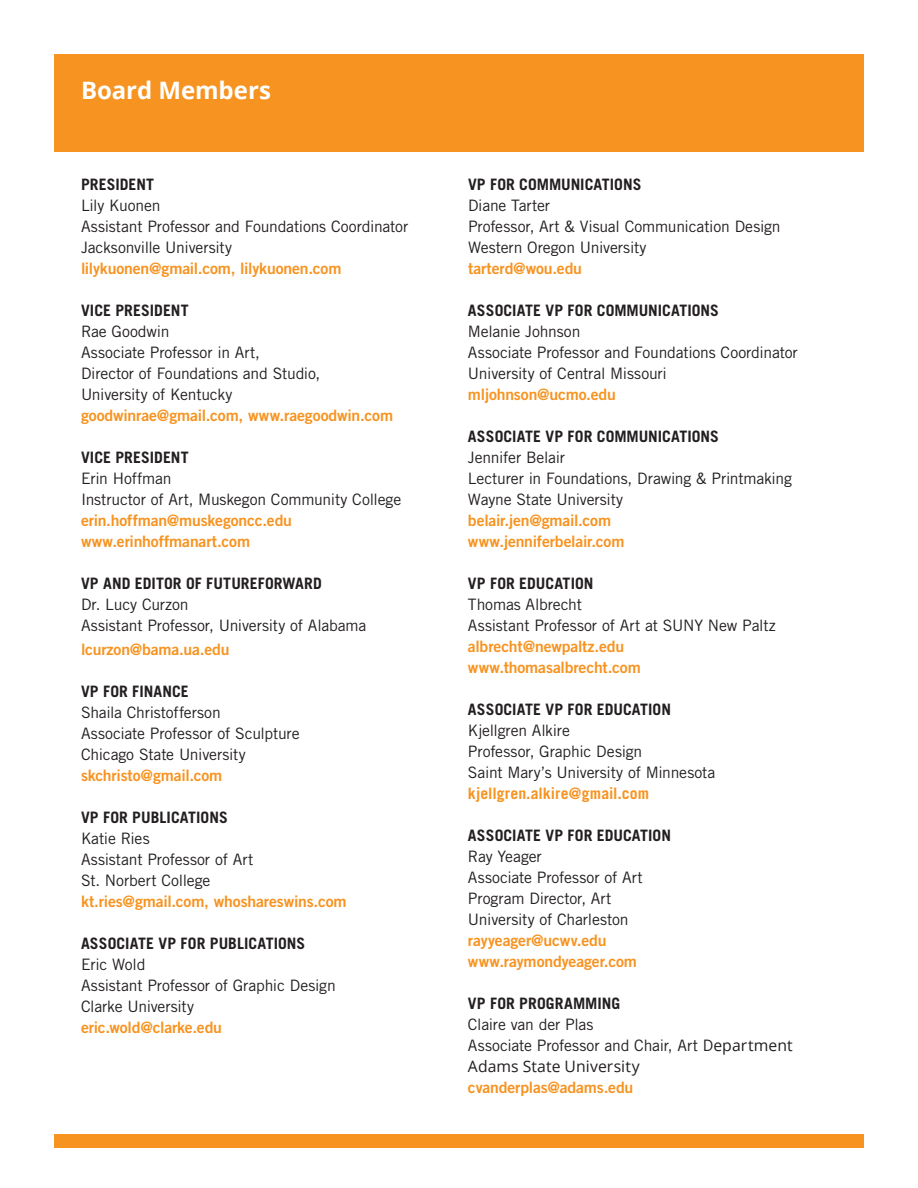
<style>
.page{position:relative;width:918px;height:1188px;background:#fff}
.page>*{position:absolute;margin:0;border:0;box-sizing:border-box;transform-origin:0 0}
.t1{font:700 24px "Open Sans";color:#fff}
.Normal__Web{font:15.75px/21px "Trade Gothic LT Std";letter-spacing:-.01em;color:#231f20}
.Normal__Web-2{font:15.75px "Trade Gothic LT Std Bd 2";letter-spacing:-.01em;color:#f79320}
.Normal__Web-3{font:700 15.75px "Trade Gothic LT Std";letter-spacing:.005em;color:#231f20}
.Normal__Web-4{font:700 15.75px "Trade Gothic LT Std";letter-spacing:.005em;color:#f79320}
.Normal__Web-5{font:15.75px "Open Sans";color:#231f20}
.s1{font-family:"Open Sans"}
</style>
<div class="page">
<div style="left:54px;top:1134px;width:810px;height:14px;background:#f79320"></div>
<div style="left:54px;top:54px;width:810px;height:97px;background:#f79320"></div>
<p class="t1" style="left:81px;top:74px;width:192px">Board Members</p>
<p class="Normal__Web-3" style="left:81px;top:175px;width:75px">PRESIDENT</p>
<p class="Normal__Web" style="left:81px;top:195px;width:81px">Lily Kuonen</p>
<p class="Normal__Web" style="left:81px;top:216px;width:329px">Assistant Professor and Foundations Coordinator</p>
<p class="Normal__Web" style="left:81px;top:237px;width:153px">Jacksonville University</p>
<p class="Normal__Web-2" style="left:81px;top:258px;width:262px">lilykuonen@gmail.com, lilykuonen.com</p>
<p class="Normal__Web-3" style="left:81px;top:301px;width:109px">VICE PRESIDENT</p>
<p class="Normal__Web" style="left:81px;top:321px;width:90px">Rae Goodwin</p>
<p class="Normal__Web" style="left:81px;top:342px;width:181px">Associate Professor in Art,</p>
<p class="Normal__Web" style="left:81px;top:363px;width:241px">Director of Foundations and Studio,</p>
<p class="Normal__Web" style="left:81px;top:384px;width:153px">University of Kentucky</p>
<p class="Normal__Web-2" style="left:81px;top:405px;width:314px">goodwinrae@gmail.com, www.raegoodwin.com</p>
<p class="Normal__Web-3" style="left:81px;top:448px;width:109px">VICE PRESIDENT</p>
<p class="Normal__Web" style="left:81px;top:468px;width:92px">Erin Hoffman</p>
<p class="Normal__Web" style="left:81px;top:489px;width:322px">Instructor of Art, Muskegon Community College</p>
<p class="Normal__Web-2" style="left:81px;top:510px;width:213px">erin.hoffman@muskegoncc.edu</p>
<p class="Normal__Web-2" style="left:81px;top:531px;width:171px">www.erinhoffmanart.com</p>
<p class="Normal__Web-3" style="left:81px;top:574px;width:243px">VP AND EDITOR OF FUTUREFORWARD</p>
<p class="Normal__Web" style="left:81px;top:594px;width:109px">Dr. Lucy Curzon</p>
<p class="Normal__Web" style="left:81px;top:615px;width:287px">Assistant Professor, University of Alabama</p>
<p class="Normal__Web-2" style="left:81px;top:639px;width:150px">lcurzon@bama.ua.edu</p>
<p class="Normal__Web-3" style="left:81px;top:682px;width:109px">VP FOR FINANCE</p>
<p class="Normal__Web" style="left:81px;top:702px;width:141px">Shaila Christofferson</p>
<p class="Normal__Web" style="left:81px;top:723px;width:220px">Associate Professor of Sculpture</p>
<p class="Normal__Web" style="left:81px;top:744px;width:166px">Chicago State University</p>
<p class="Normal__Web-2" style="left:81px;top:765px;width:143px">skchristo@gmail.com</p>
<p class="Normal__Web-3" style="left:81px;top:808px;width:148px">VP FOR PUBLICATIONS</p>
<p class="Normal__Web" style="left:81px;top:828px;width:70px">Katie Ries</p>
<p class="Normal__Web" style="left:81px;top:849px;width:174px">Assistant Professor of Art</p>
<p class="Normal__Web" style="left:81px;top:870px;width:131px">St. Norbert College</p>
<p class="Normal__Web-2" style="left:81px;top:891px;width:267px">kt.ries@gmail.com, whoshareswins.com</p>
<p class="Normal__Web-3" style="left:81px;top:934px;width:226px">ASSOCIATE VP FOR PUBLICATIONS</p>
<p class="Normal__Web" style="left:81px;top:954px;width:66px">Eric Wold</p>
<p class="Normal__Web" style="left:81px;top:975px;width:256px">Assistant Professor of Graphic Design</p>
<p class="Normal__Web" style="left:81px;top:996px;width:115px">Clarke University</p>
<p class="Normal__Web-2" style="left:81px;top:1017px;width:143px">eric.wold@clarke.edu</p>
<p class="Normal__Web-3" style="left:468px;top:175px;width:175px">VP FOR COMMUNICATIONS</p>
<p class="Normal__Web" style="left:468px;top:195px;width:84px">Diane Tarter</p>
<p class="Normal__Web" style="left:468px;top:216px;width:314px">Professor, Art &amp; Visual Communication Design</p>
<p class="Normal__Web" style="left:468px;top:237px;width:180px">Western Oregon University</p>
<p class="Normal__Web-2" style="left:468px;top:258px;width:116px">tarterd@wou.edu</p>
<p class="Normal__Web-3" style="left:468px;top:301px;width:253px">ASSOCIATE VP FOR COMMUNICATIONS</p>
<p class="Normal__Web" style="left:468px;top:321px;width:114px">Melanie Johnson</p>
<p class="Normal__Web" style="left:468px;top:342px;width:331px">Associate Professor and Foundations Coordinator<br>University of Central Missouri</p>
<p class="Normal__Web-2" style="left:468px;top:384px;width:149px">mljohnson@ucmo.edu</p>
<p class="Normal__Web-3" style="left:468px;top:427px;width:253px">ASSOCIATE VP FOR COMMUNICATIONS</p>
<p class="Normal__Web" style="left:468px;top:447px;width:98px">Jennifer Belair</p>
<p class="Normal__Web" style="left:468px;top:468px;width:325px">Lecturer in Foundations, Drawing &amp; Printmaking</p>
<p class="Normal__Web" style="left:468px;top:489px;width:157px">Wayne State University</p>
<p class="Normal__Web-2" style="left:468px;top:510px;width:145px">belair.jen@gmail.com</p>
<p class="Normal__Web-2" style="left:468px;top:531px;width:158px">www.jenniferbelair.com</p>
<p class="Normal__Web-3" style="left:468px;top:574px;width:127px">VP FOR EDUCATION</p>
<p class="Normal__Web" style="left:468px;top:594px;width:115px">Thomas Albrecht</p>
<p class="Normal__Web" style="left:468px;top:615px;width:309px">Assistant Professor of Art at SUNY New Paltz</p>
<p class="Normal__Web-2" style="left:468px;top:636px;width:158px">albrecht@newpaltz.edu</p>
<p class="Normal__Web-2" style="left:468px;top:657px;width:174px">www.thomasalbrecht.com</p>
<p class="Normal__Web-3" style="left:468px;top:700px;width:205px">ASSOCIATE VP FOR EDUCATION</p>
<p class="Normal__Web" style="left:468px;top:720px;width:103px">Kjellgren Alkire</p>
<p class="Normal__Web" style="left:468px;top:741px;width:176px">Professor, Graphic Design</p>
<p class="Normal__Web" style="left:468px;top:762px;width:249px">Saint Mary’s University of Minnesota</p>
<p class="Normal__Web-4" style="left:468px;top:784px;width:183px">kjellgren.alkire@gmail.com</p>
<p class="Normal__Web-3" style="left:468px;top:826px;width:205px">ASSOCIATE VP FOR EDUCATION</p>
<p class="Normal__Web" style="left:468px;top:846px;width:75px">Ray Yeager</p>
<p class="Normal__Web" style="left:468px;top:867px;width:176px">Associate Professor of Art</p>
<p class="Normal__Web" style="left:468px;top:888px;width:145px">Program Director, Art</p>
<p class="Normal__Web" style="left:468px;top:909px;width:162px">University of Charleston</p>
<p class="Normal__Web-2" style="left:468px;top:930px;width:140px">rayyeager@ucwv.edu</p>
<p class="Normal__Web-2" style="left:468px;top:951px;width:171px">www.raymondyeager.com</p>
<p class="Normal__Web-3" style="left:468px;top:994px;width:154px">VP FOR PROGRAMMING</p>
<p class="Normal__Web" style="left:468px;top:1014px;width:127px">Claire van der Plas</p>
<p class="Normal__Web" style="left:468px;top:1035px;width:326px">Associate Professor and Chair, Art D<span class="s1">epartment</span></p>
<p class="Normal__Web-5" style="left:468px;top:1055px;width:173px">Adams State University</p>
<p class="Normal__Web-2" style="left:468px;top:1077px;width:167px">cvanderplas@adams.edu</p>
</div>
